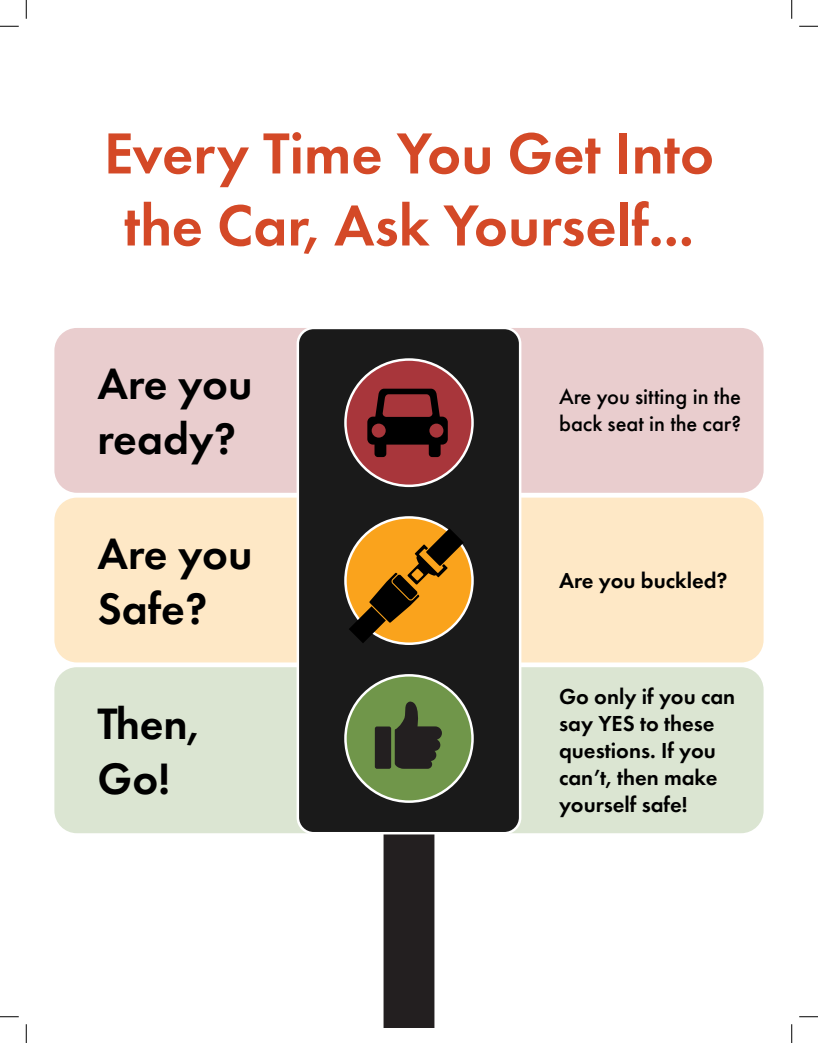
<style>
.page{position:relative;width:818px;height:1043px;background:#fff}
.page>*{position:absolute;margin:0;border:0;box-sizing:border-box;transform-origin:0 0}
.t1{font:600 60px/72px "Futura PT";color:#d44927;text-align:center}
.t2{font:600 45.62px/54.8px "Futura PT";color:#000}
.t3{font:600 22.5px/27px "Futura PT";color:#000}
.t4{font:500 22.5px/27px "Futura PT";color:#000}
</style>
<div class="page">
<div style="left:54px;top:667px;width:709px;height:166px;background:#dbe5d2;border-radius:22px"></div>
<div style="left:54px;top:497px;width:709px;height:165px;background:#fee8c6;border-radius:22px"></div>
<div style="left:54px;top:328px;width:709px;height:165px;background:#e9cdce;border-radius:22px"></div>
<div style="left:383px;top:339px;width:51px;height:689px;background:#231f20"></div>
<div style="left:298px;top:328px;width:222px;height:505px;background:#1a1a1a;border-radius:16px"></div>
<div style="left:296px;top:327px;width:225px;height:507px;border:2px solid #fff;border-radius:16px"></div>
<div style="left:345px;top:359px;width:127px;height:127px;background:#a8363b;border-radius:50%"></div>
<svg style="left:345px;top:517px;width:127px;height:126px"></svg>
<div style="left:345px;top:675px;width:127px;height:126px;background:#70964a;border-radius:50%"></div>
<svg style="left:349px;top:528px;width:114px;height:115px;background:#ae751c"></svg>
<svg style="left:367px;top:388px;width:81px;height:69px"></svg>
<svg style="left:395px;top:701px;width:47px;height:67px"></svg>
<div style="left:375px;top:726px;width:16px;height:42px;background:#231f20;border-radius:2px"></div>
<svg style="left:0;top:25px;width:19px;height:2px"></svg>
<svg style="left:799px;top:25px;width:19px;height:2px"></svg>
<svg style="left:0;top:1016px;width:19px;height:1px"></svg>
<svg style="left:799px;top:1016px;width:19px;height:1px"></svg>
<svg style="left:25px;top:0;width:2px;height:19px"></svg>
<svg style="left:25px;top:1024px;width:2px;height:18px"></svg>
<svg style="left:791px;top:0;width:1px;height:19px"></svg>
<svg style="left:791px;top:1024px;width:1px;height:18px"></svg>
<p class="t1" style="left:104px;top:117px;width:611px">Every Time You Get Into the Car, Ask Yourself...</p>
<p class="t2" style="left:98px;top:356px;width:156px">Are you ready?</p>
<p class="t2" style="left:98px;top:526px;width:156px">Are you<br>Safe?</p>
<p class="t2" style="left:98px;top:696px;width:104px">Then,</p>
<p class="t2" style="left:98px;top:750px;width:74px">Go!</p>
<p class="t4" style="left:559px;top:383px;width:184px">Are you sitting in the back seat in the car?</p>
<p class="t3" style="left:559px;top:566px;width:170px">Are you buckled?</p>
<p class="t3" style="left:559px;top:682px;width:178px">Go only if you can say YES to these questions. If you can’t, then make yourself safe!</p>
</div>
